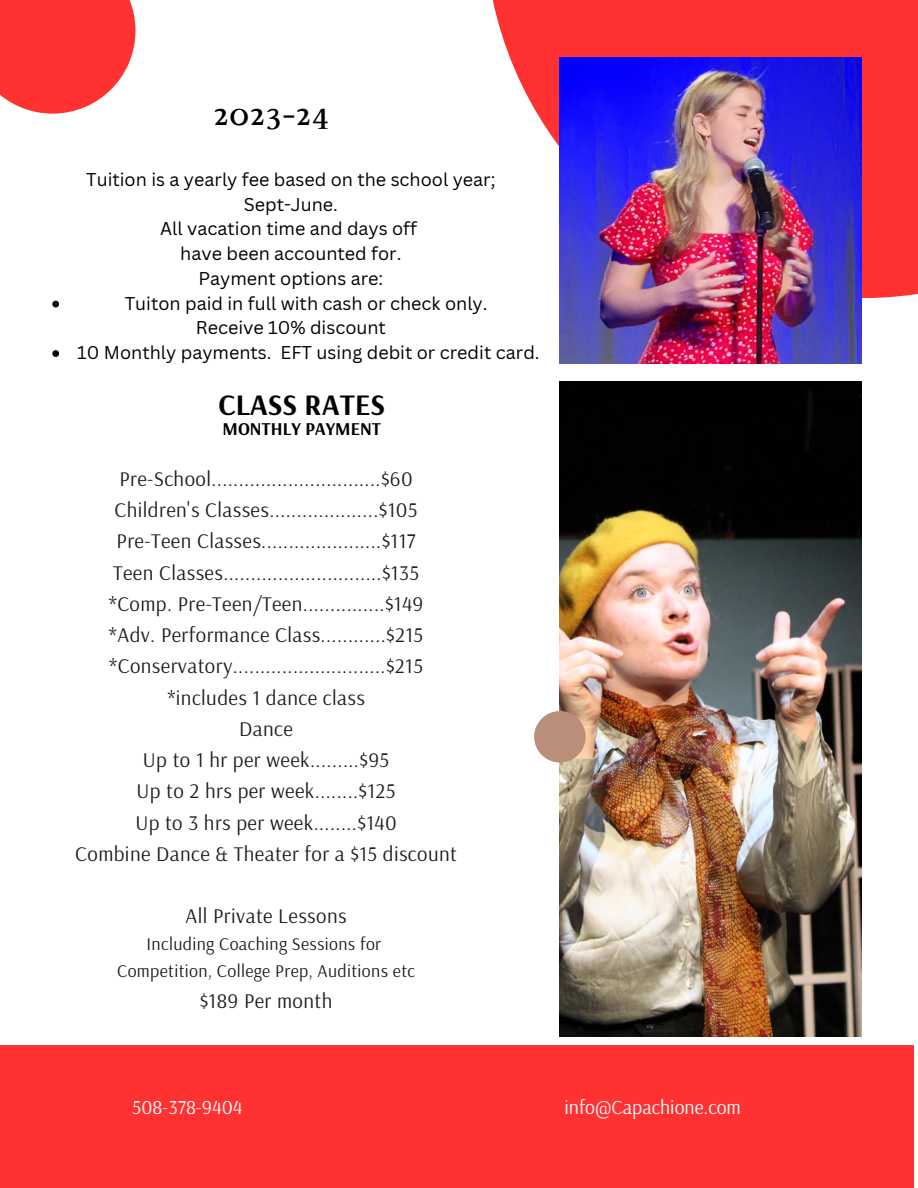
<style>
.page{position:relative;width:918px;height:1188px;background:#fff}
.page>*{position:absolute;margin:0;border:0;box-sizing:border-box;transform-origin:0 0}
.t1{font:36px "Radley";color:#000}
.t2{font:700 29.7px "Arsenal";color:#000}
.t3{font:20.85px "Arsenal";letter-spacing:.02em;color:#1d1d1f}
.t4{font:19.8px "Arsenal";color:#fff}
.t5{font:18px "Canva Sans";color:#000}
.t6{font:700 18px "Arsenal";color:#000}
.t7{font:17.85px "Arsenal";letter-spacing:.02em;color:#1d1d1f}
</style>
<div class="page">
<svg style="left:492px;top:0;width:426px;height:298px;fill:#ff3131"></svg>
<img style="left:560px;top:58px;width:301px;height:306px">
<img style="left:560px;top:381px;width:301px;height:655px">
<div style="left:0;top:1045px;width:914px;height:143px;background:#ff3131"></div>
<div style="left:0;top:0;width:135px;height:114px;background:#ff3131"></div>
<div style="left:534px;top:711px;width:52px;height:52px;background:#bb8e7a;border-radius:50%"></div>
<svg style="left:52px;top:301px;width:7px;height:6px"></svg>
<svg style="left:52px;top:350px;width:7px;height:7px"></svg>
<p class="t1" style="left:213px;top:90px;width:118px">2023-24</p>
<p class="t5" style="left:86px;top:167px;width:411px">Tuition is a yearly fee based on the school year;</p>
<p class="t5" style="left:244px;top:191px;width:96px">Sept-June.</p>
<p class="t5" style="left:160px;top:216px;width:258px">All vacation time and days off</p>
<p class="t5" style="left:180px;top:241px;width:223px">have been accounted for.</p>
<p class="t5" style="left:199px;top:266px;width:186px">Payment options are:</p>
<p class="t5" style="left:196px;top:315px;width:192px">Receive 10% discount</p>
<p class="t5" style="left:125px;top:290px;width:364px">Tuiton paid in full with cash or check only.</p>
<p class="t5" style="left:77px;top:340px;width:464px">10 Monthly payments. EFT using debit or credit card.</p>
<p class="t2" style="left:219px;top:386px;width:168px">CLASS RATES</p>
<p class="t6" style="left:223px;top:417px;width:160px">MONTHLY PAYMENT</p>
<p class="t3" style="left:119px;top:465px;width:295px">Pre-School...............................$60</p>
<p class="t3" style="left:115px;top:496px;width:305px">Children's Classes....................$105</p>
<p class="t3" style="left:117px;top:528px;width:300px">Pre-Teen Classes......................$117</p>
<p class="t3" style="left:113px;top:559px;width:307px">Teen Classes.............................$135</p>
<p class="t3" style="left:109px;top:590px;width:316px">*Comp. Pre-Teen/Teen...............$149</p>
<p class="t3" style="left:109px;top:621px;width:316px">*Adv. Performance Class............$215</p>
<p class="t3" style="left:109px;top:653px;width:315px">*Conservatory............................$215</p>
<p class="t3" style="left:167px;top:684px;width:199px">*includes 1 dance class</p>
<p class="t3" style="left:239px;top:715px;width:55px">Dance</p>
<p class="t3" style="left:143px;top:746px;width:248px">Up to 1 hr per week.........$95</p>
<p class="t3" style="left:137px;top:777px;width:261px">Up to 2 hrs per week........$125</p>
<p class="t3" style="left:135px;top:809px;width:263px">Up to 3 hrs per week........$140</p>
<p class="t3" style="left:75px;top:840px;width:383px">Combine Dance &amp; Theater for a $15 discount</p>
<p class="t3" style="left:186px;top:902px;width:163px">All Private Lessons</p>
<p class="t7" style="left:147px;top:932px;width:236px">Including Coaching Sessions for</p>
<p class="t7" style="left:117px;top:959px;width:299px">Competition, College Prep, Auditions etc</p>
<p class="t3" style="left:200px;top:987px;width:134px">$189 Per month</p>
<p class="t4" style="left:132px;top:1094px;width:112px">508-378-9404</p>
<p class="t4" style="left:565px;top:1094px;width:178px">info@Capachione.com</p>
</div>
